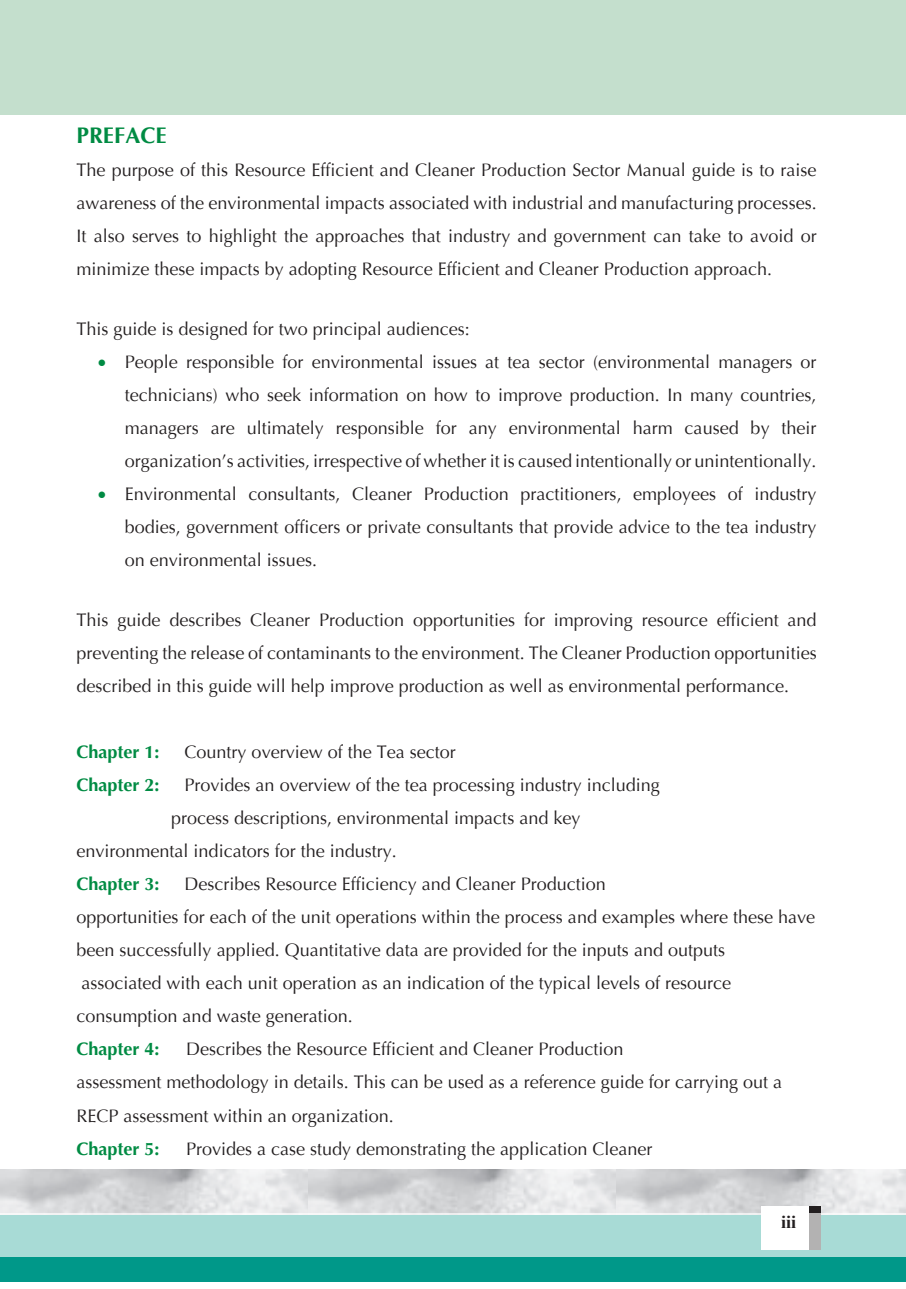
<style>
.page{position:relative;width:906px;height:1289px;background:#fff}
.page>*{position:absolute;margin:0;border:0;box-sizing:border-box;transform-origin:0 0}
.t1{font:700 22.5px "Optima";color:#008b43}
.t2{font:18px/33px "Optima";color:#231f20;text-align:justify}
.t3{font:700 18px "Optima";color:#008b43}
.t4{font:700 18px "Times New Roman";color:#231f20}
.s1{color:#008b43}
</style>
<div class="page">
<div style="left:0;top:0;width:906px;height:115px;background:#c4dfcd"></div>
<div style="left:0;top:1215px;width:906px;height:66px;background:#009889"></div>
<div style="left:809px;top:1206px;width:12px;height:43px;background:#231f20"></div>
<svg style="left:0;top:1212px;width:906px;height:44px;background:#b0ddd8"></svg>
<p class="t1" style="left:77px;top:123px;width:92px">PREFACE</p>
<p class="t2" style="left:77px;top:154px;width:741px">The purpose of this Resource Efficient and Cleaner Production Sector Manual guide is to raise awareness of the environmental impacts associated with industrial and manufacturing processes.<br>It also serves to highlight the approaches that industry and government can take to avoid or minimize these impacts by adopting Resource Efficient and Cleaner Production approach.</p>
<p class="t2" style="left:77px;top:313px;width:395px">This guide is designed for two principal audiences:</p>
<p class="t2" style="left:125px;top:346px;width:693px;text-indent:-27px"><span class="s1">•</span> People responsible for environmental issues at tea sector (environmental managers or technicians) who seek information on how to improve production. In many countries, managers are ultimately responsible for any environmental harm caused by their organization’s activities, irrespective of whether it is caused intentionally or unintentionally.</p>
<p class="t2" style="left:125px;top:478px;width:693px;text-indent:-27px"><span class="s1">•</span> Environmental consultants, Cleaner Production practitioners, employees of industry bodies, government officers or private consultants that provide advice to the tea industry on environmental issues.</p>
<p class="t2" style="left:77px;top:604px;width:741px">This guide describes Cleaner Production opportunities for improving resource efficient and preventing the release of contaminants to the environment. The Cleaner Production opportunities described in this guide will help improve production as well as environmental performance.</p>
<p class="t3" style="left:77px;top:742px;width:85px">Chapter 1:</p>
<p class="t2" style="left:185px;top:736px;width:273px">Country overview of the Tea sector</p>
<p class="t3" style="left:77px;top:775px;width:85px">Chapter 2:</p>
<p class="t2" style="left:185px;top:769px;width:477px">Provides an overview of the tea processing industry including</p>
<p class="t2" style="left:171px;top:802px;width:411px">process descriptions, environmental impacts and key</p>
<p class="t2" style="left:77px;top:835px;width:322px">environmental indicators for the industry.</p>
<p class="t3" style="left:77px;top:874px;width:85px">Chapter 3:</p>
<p class="t2" style="left:77px;top:868px;width:740px;text-align:left;text-indent:108px">Describes Resource Efficiency and Cleaner Production<br>opportunities for each of the unit operations within the process and examples where these have been successfully applied. Quantitative data are provided for the inputs and outputs<br>associated with each unit operation as an indication of the typical levels of resource consumption and waste generation.</p>
<p class="t3" style="left:77px;top:1039px;width:85px">Chapter 4:</p>
<p class="t2" style="left:77px;top:1033px;width:707px;text-align:left;text-indent:109px">Describes the Resource Efficient and Cleaner Production<br>assessment methodology in details. This can be used as a reference guide for carrying out a<br>RECP assessment within an organization.</p>
<p class="t3" style="left:77px;top:1138px;width:85px">Chapter 5:</p>
<p class="t2" style="left:186px;top:1132px;width:468px">Provides a case study demonstrating the application Cleaner</p>
<p class="t4" style="left:781px;top:1209px;width:17px">iii</p>
</div>
